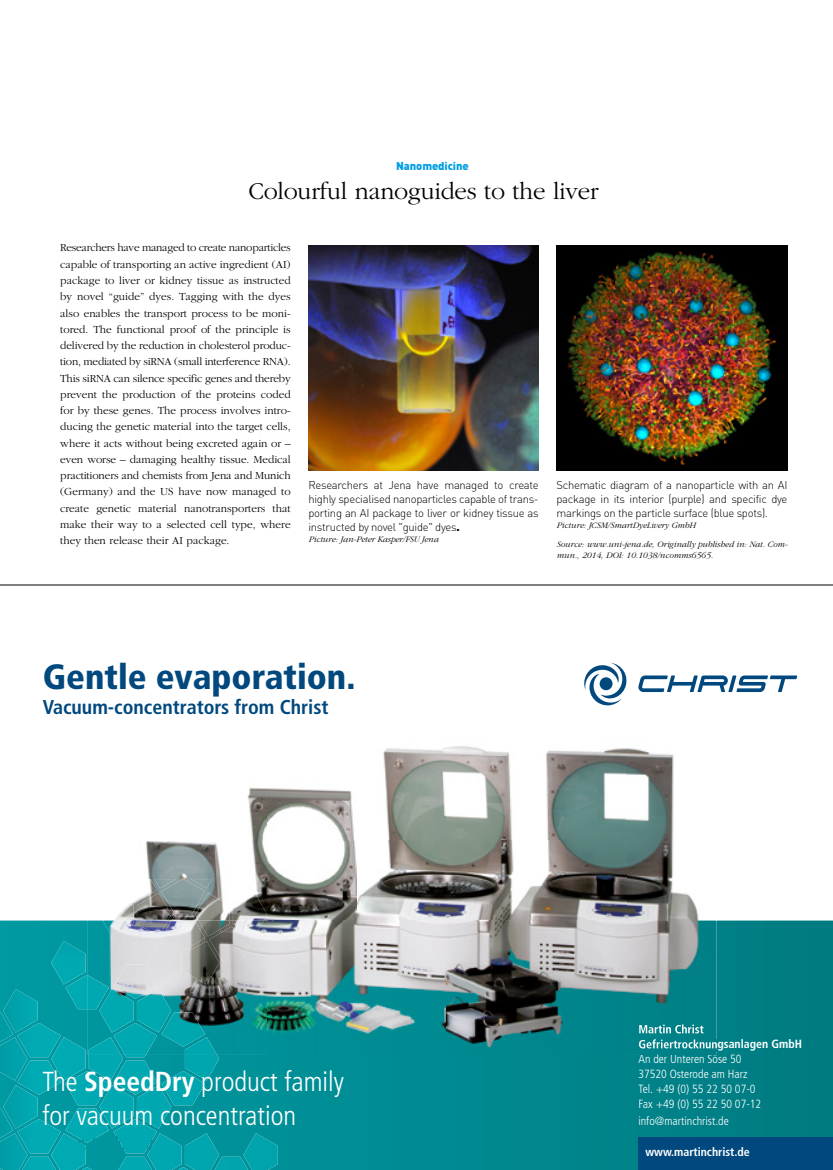
<style>
.page{position:relative;width:833px;height:1170px;background:#fff}
.page>*{position:absolute;margin:0;border:0;box-sizing:border-box;transform-origin:0 0}
.t1{font:900 condensed 35px "Frutiger";color:#00487e}
.t2{font:300 condensed 27.5px/33.8px "Frutiger";color:#fff}
.t3{font:300 25px "Garamond";letter-spacing:-.01em;color:#000}
.t4{font:700 condensed 20px "Frutiger";color:#00487e}
.t5{font:300 condensed 11.88px/15px "Frutiger";color:#fff}
.t6{font:700 condensed 11.88px "Frutiger";color:#fff}
.t7{font:300 11.25px/16.2px "Garamond";color:#000;text-align:justify}
.t8{font:300 11.25px/13.8px "DIN Pro";letter-spacing:-.025em;color:#000;text-align:justify}
.t9{font:900 11.25px "DIN Pro";letter-spacing:-.01em;color:#009ee3}
.t10{font:italic 300 8.75px/19.1px "Garamond";color:#000}
.s1{font-weight:900}
.s2{font-weight:700}
</style>
<div class="page">
<svg style="left:0;top:920px;width:833px;height:249px;background:#00878e"></svg>
<svg style="left:584px;top:662px;width:43px;height:43px"></svg>
<svg style="left:638px;top:675px;width:159px;height:17px"></svg>
<div style="left:638px;top:1137px;width:195px;height:32px;background:#00487e"></div>
<img style="left:51px;top:940px;width:34px;height:44px">
<img style="left:65px;top:974px;width:23px;height:35px">
<img style="left:185px;top:1054px;width:34px;height:26px">
<img style="left:161px;top:1070px;width:44px;height:35px">
<img style="left:114px;top:1060px;width:43px;height:34px">
<img style="left:99px;top:1085px;width:35px;height:43px">
<img style="left:137px;top:1085px;width:34px;height:43px">
<img style="left:114px;top:1118px;width:43px;height:35px">
<img style="left:125px;top:1054px;width:21px;height:3px">
<img style="left:147px;top:1133px;width:35px;height:36px">
<img style="left:185px;top:1133px;width:34px;height:36px">
<svg style="left:178px;top:1166px;width:10px;height:3px"></svg>
<img style="left:51px;top:1036px;width:34px;height:44px">
<img style="left:89px;top:1054px;width:34px;height:26px">
<img style="left:65px;top:1070px;width:44px;height:35px">
<img style="left:65px;top:1108px;width:44px;height:34px">
<img style="left:51px;top:1133px;width:34px;height:36px">
<svg style="left:82px;top:1166px;width:10px;height:3px"></svg>
<img style="left:243px;top:1133px;width:35px;height:36px">
<img style="left:118px;top:1156px;width:34px;height:13px">
<img style="left:214px;top:1156px;width:34px;height:13px">
<img style="left:0;top:1012px;width:13px;height:24px">
<img style="left:0;top:1036px;width:28px;height:44px">
<img style="left:0;top:1108px;width:13px;height:25px">
<img style="left:0;top:1133px;width:28px;height:36px">
<img style="left:17px;top:1060px;width:44px;height:34px">
<img style="left:3px;top:1085px;width:34px;height:43px">
<img style="left:17px;top:1118px;width:44px;height:35px">
<img style="left:17px;top:1022px;width:44px;height:35px">
<img style="left:3px;top:988px;width:34px;height:44px">
<img style="left:22px;top:1156px;width:34px;height:13px">
<img style="left:88px;top:746px;width:628px;height:308px">
<img style="left:639px;top:1024px;width:64px;height:9px">
<img style="left:639px;top:1039px;width:77px;height:11px">
<img style="left:638px;top:1054px;width:78px;height:1px">
<img style="left:157px;top:879px;width:4px;height:9px">
<img style="left:205px;top:879px;width:7px;height:9px">
<img style="left:161px;top:879px;width:44px;height:34px">
<img style="left:114px;top:879px;width:43px;height:23px">
<img style="left:99px;top:892px;width:35px;height:28px">
<img style="left:103px;top:920px;width:31px;height:16px">
<img style="left:137px;top:892px;width:34px;height:28px">
<img style="left:137px;top:920px;width:24px;height:16px">
<img style="left:233px;top:892px;width:34px;height:28px">
<img style="left:233px;top:920px;width:31px;height:16px">
<img style="left:195px;top:892px;width:35px;height:28px">
<img style="left:205px;top:920px;width:25px;height:16px">
<img style="left:209px;top:926px;width:44px;height:35px">
<img style="left:172px;top:916px;width:23px;height:4px">
<img style="left:161px;top:920px;width:44px;height:30px">
<img style="left:147px;top:940px;width:35px;height:44px">
<img style="left:185px;top:940px;width:34px;height:44px">
<img style="left:88px;top:879px;width:21px;height:34px">
<img style="left:88px;top:975px;width:21px;height:34px">
<img style="left:161px;top:1012px;width:44px;height:34px">
<img style="left:185px;top:1036px;width:32px;height:18px">
<img style="left:114px;top:1022px;width:43px;height:32px">
<img style="left:99px;top:988px;width:35px;height:44px">
<img style="left:137px;top:988px;width:34px;height:44px">
<img style="left:114px;top:964px;width:43px;height:34px">
<img style="left:89px;top:1036px;width:32px;height:18px">
<hr style="left:0;top:584px;width:833px;height:1px;background:#000">
<img style="left:308px;top:245px;width:231px;height:225px">
<img style="left:556px;top:245px;width:231px;height:225px">
<p class="t9" style="left:396px;top:158px;width:74px">Nanomedicine</p>
<h3 class="t3" style="left:249px;top:177px;width:351px">Colourful nanoguides to the liver</h3>
<p class="t7" style="left:60px;top:240px;width:232px">Researchers have managed to create nanoparticles capable of transporting an active ingredient (AI) package to liver or kidney tissue as instructed by novel “guide” dyes. Tagging with the dyes also enables the transport process to be moni&shy;tored. The functional proof of the principle is delivered by the reduction in cholesterol produc&shy;tion, mediated by siRNA (small interference RNA).<br>This siRNA can silence specific genes and thereby prevent the production of the proteins coded for by these genes. The process involves intro&shy;ducing the genetic material into the target cells, where it acts without being excreted again or – even worse – damaging healthy tissue. Medical practitioners and chemists from Jena and Munich (Germany) and the US have now managed to create genetic material nanotransporters that make their way to a selected cell type, where they then release their AI package.</p>
<p class="t8" style="left:308px;top:478px;width:232px">Researchers at Jena have managed to create highly specialised nanoparticles capable of trans&shy;porting an AI package to liver or kidney tissue as instructed by novel "guide" dyes<span class="s1">.</span></p>
<p class="t10" style="left:308px;top:529px;width:131px">Picture: Jan-Peter Kasper/FSU Jena</p>
<p class="t8" style="left:556px;top:478px;width:232px">Schematic diagram of a nanoparticle with an AI package in its interior (purple) and specific dye markings on the particle surface (blue spots).</p>
<p class="t10" style="left:556px;top:516px;width:233px">Picture: JCSM/SmartDyeLivery GmbH<br>Source: www.uni-jena.de, Originally published in: Nat. Com-</p>
<p class="t10" style="left:556px;top:546px;width:158px">mun., 2014, DOI: 10.1038/ncomms6565.</p>
<h1 class="t1" style="left:43px;top:655px;width:314px">Gentle evaporation.</h1>
<h3 class="t4" style="left:43px;top:695px;width:287px">Vacuum-concentrators from Christ</h3>
<h2 class="t2" style="left:42px;top:1064px;width:303px">The <span class="s2">SpeedDry</span> product family for vacuum concentration</h2>
<p class="t5" style="left:638px;top:1051px;width:124px">An der Unteren Söse 50<br>37520 Osterode am Harz<br>Tel. +49 (0) 55 22 50 07-0<br>Fax +49 (0) 55 22 50 07-12</p>
<p class="t5" style="left:638px;top:1113px;width:92px">info@martinchrist.de</p>
<p class="t6" style="left:645px;top:1145px;width:106px">www.martinchrist.de</p>
</div>
